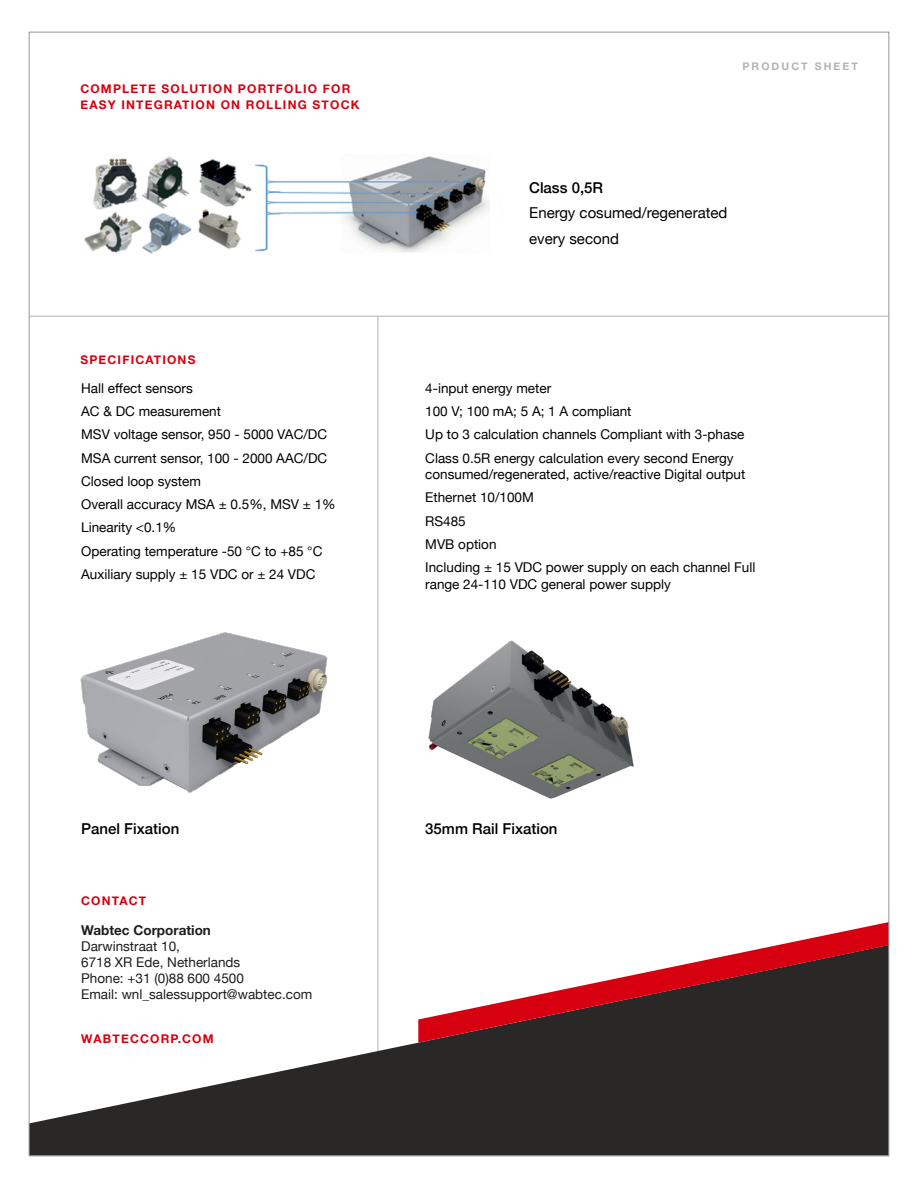
<style>
.page{position:relative;width:918px;height:1188px;background:#fff}
.page>*{position:absolute;margin:0;border:0;box-sizing:border-box;transform-origin:0 0}
.t1{font:500 15px "Helvetica Neue";color:#000}
.t2{font:15px/25.3px "Helvetica Neue";color:#000}
.t3{font:13.5px/23.2px "Helvetica Neue";color:#000}
.t4{font:13.5px/16.2px "Helvetica Neue";color:#1e1d1c}
.t5{font:700 13.5px "Helvetica Neue";color:#1e1d1c}
.t6{font:700 12px/16.5px "Helvetica Neue";letter-spacing:.1em;color:#d70010}
.t7{font:700 10.5px "Helvetica Neue";letter-spacing:.2em;color:#b1b3b5}
</style>
<div class="page">
<hr style="left:378px;top:316px;width:1px;height:739px;background:#b1b3b5">
<img style="left:84px;top:156px;width:405px;height:98px">
<hr style="left:29px;top:316px;width:860px;height:1px;background:#b1b3b5">
<svg style="left:31px;top:945px;width:856px;height:209px;fill:#292827"></svg>
<svg style="left:418px;top:922px;width:469px;height:121px"></svg>
<img style="left:80px;top:632px;width:248px;height:161px">
<img style="left:428px;top:640px;width:206px;height:159px">
<svg style="left:483px;top:179px;width:6px;height:12px"></svg>
<p class="t6" style="left:80px;top:80px;width:281px">COMPLETE SOLUTION PORTFOLIO FOR<br>EASY INTEGRATION ON ROLLING STOCK</p>
<p class="t7" style="left:743px;top:58px;width:117px">PRODUCT SHEET</p>
<p class="t1" style="left:529px;top:175px;width:75px">Class 0,5R</p>
<p class="t2" style="left:529px;top:201px;width:200px">Energy cosumed/regenerated every second</p>
<p class="t6" style="left:80px;top:352px;width:117px">SPECIFICATIONS</p>
<p class="t3" style="left:81px;top:377px;width:256px">Hall effect sensors<br>AC &amp; DC measurement<br>MSV voltage sensor, 950 - 5000 VAC/DC<br>MSA current sensor, 100 - 2000 AAC/DC<br>Closed loop system<br>Overall accuracy MSA ± 0.5%, MSV ± 1%<br>Linearity &lt;0.1%<br>Operating temperature -50 °C to +85 °C<br>Auxiliary supply ± 15 VDC or ± 24 VDC</p>
<p class="t3" style="left:425px;top:377px;width:321px">4-input energy meter<br>100 V; 100 mA; 5 A; 1 A compliant<br>Up to 3 calculation channels Compliant with 3-phase Class 0.5R energy calculation every second Energy</p>
<p class="t3" style="left:425px;top:464px;width:332px">consumed/regenerated, active/reactive Digital output<br>Ethernet 10/100M<br>RS485<br>MVB option<br>Including ± 15 VDC power supply on each channel Full</p>
<p class="t3" style="left:425px;top:573px;width:247px">range 24-110 VDC general power supply</p>
<p class="t1" style="left:81px;top:817px;width:100px">Panel Fixation</p>
<p class="t1" style="left:425px;top:817px;width:134px">35mm Rail Fixation</p>
<p class="t6" style="left:81px;top:893px;width:66px">CONTACT</p>
<p class="t5" style="left:81px;top:919px;width:131px">Wabtec Corporation</p>
<p class="t4" style="left:81px;top:939px;width:233px">Darwinstraat 10,<br>6718 XR Ede, Netherlands<br>Phone: +31 (0)88 600 4500<br>Email: wnl_salessupport@wabtec.com</p>
<p class="t6" style="left:81px;top:1030px;width:134px">WABTECCORP.COM</p>
</div>
